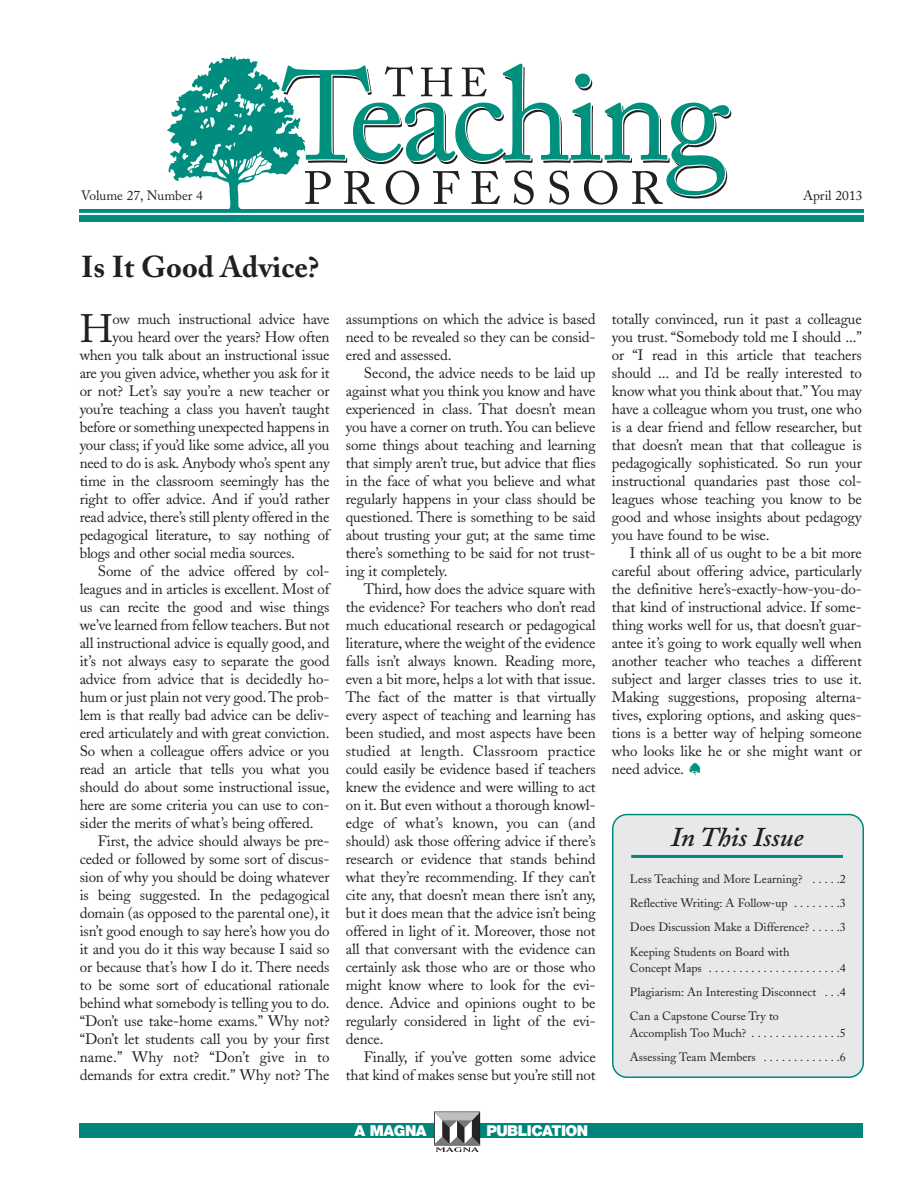
<style>
.page{position:relative;width:918px;height:1188px;background:#fff}
.page>*{position:absolute;margin:0;border:0;box-sizing:border-box;transform-origin:0 0}
.t1{font:39.3px "Adobe Caslon";color:#231f20}
.t2{font:700 30px "Adobe Caslon";color:#231f20}
.t3{font:italic 600 27px "Adobe Caslon";color:#231f20}
.t4{font:15px/18px "Adobe Caslon";letter-spacing:-.01em;color:#231f20;text-align:justify}
.t5{font:15px "Adobe Caslon";letter-spacing:.01em;color:#231f20}
.t6{font:900 15px "Helvetica Neue";letter-spacing:-.035em;color:#fff}
.t7{font:13.5px "Adobe Caslon";color:#231f20}
.t8{font:12px/24px "Adobe Caslon";color:#231f20;text-align:justify}
</style>
<div class="page">
<svg style="left:689px;top:763px;width:12px;height:13px"></svg>
<div style="left:612px;top:814px;width:252px;height:264px;background:#e7e8e9"></div>
<div style="left:80px;top:209px;width:784px;height:13px;background:#008d7f"></div>
<hr style="left:80px;top:213px;width:784px;height:2px;background:#fff">
<svg style="left:167px;top:56px;width:565px;height:153px"></svg>
<hr style="left:631px;top:855px;width:212px;height:3px;background:#00857c">
<div style="left:80px;top:1123px;width:783px;height:15px;background:#00857c"></div>
<div style="left:434px;top:1112px;width:46px;height:34px;border:1px solid #231f20"></div>
<svg style="left:435px;top:1112px;width:44px;height:40px;background:#9b9b9c"></svg>
<p class="t7" style="left:81px;top:190px;width:123px">Volume 27, Number 4</p>
<p class="t7" style="left:803px;top:190px;width:61px">April 2013</p>
<h2 class="t2" style="left:81px;top:255px;width:240px">Is It Good Advice?</h2>
<h1 class="t1" style="left:80px;top:314px;width:35px">H</h1>
<p class="t4" style="left:112px;top:312px;width:219px">ow much instructional advice have</p>
<p class="t4" style="left:112px;top:330px;width:219px">you heard over the years? How often</p>
<p class="t4" style="left:80px;top:348px;width:251px">when you talk about an instructional issue</p>
<p class="t4" style="left:80px;top:366px;width:251px">are you given advice, whether you ask for it</p>
<p class="t4" style="left:80px;top:384px;width:251px">or not? Let’s say you’re a new teacher or</p>
<p class="t4" style="left:80px;top:402px;width:251px">you’re teaching a class you haven’t taught</p>
<p class="t4" style="left:80px;top:420px;width:251px">before or something unexpected happens in</p>
<p class="t4" style="left:80px;top:438px;width:251px">your class; if you’d like some advice, all you</p>
<p class="t4" style="left:80px;top:456px;width:251px">need to do is ask. Anybody who’s spent any</p>
<p class="t4" style="left:80px;top:474px;width:251px">time in the classroom seemingly has the</p>
<p class="t4" style="left:80px;top:492px;width:251px">right to offer advice. And if you’d rather</p>
<p class="t4" style="left:80px;top:510px;width:251px">read advice, there’s still plenty offered in the</p>
<p class="t4" style="left:80px;top:528px;width:251px">pedagogical literature, to say nothing of</p>
<p class="t4" style="left:80px;top:546px;width:217px">blogs and other social media sources.</p>
<p class="t4" style="left:98px;top:564px;width:233px">Some of the advice offered by col-</p>
<p class="t4" style="left:80px;top:582px;width:251px">leagues and in articles is excellent. Most of</p>
<p class="t4" style="left:80px;top:600px;width:251px">us can recite the good and wise things</p>
<p class="t4" style="left:80px;top:618px;width:251px">we’ve learned from fellow teachers. But not</p>
<p class="t4" style="left:80px;top:636px;width:251px">all instructional advice is equally good, and</p>
<p class="t4" style="left:80px;top:654px;width:251px">it’s not always easy to separate the good</p>
<p class="t4" style="left:80px;top:672px;width:251px">advice from advice that is decidedly ho-</p>
<p class="t4" style="left:80px;top:690px;width:251px">hum or just plain not very good.The prob-</p>
<p class="t4" style="left:80px;top:708px;width:251px">lem is that really bad advice can be deliv-</p>
<p class="t4" style="left:80px;top:726px;width:251px">ered articulately and with great conviction.</p>
<p class="t4" style="left:80px;top:744px;width:251px">So when a colleague offers advice or you</p>
<p class="t4" style="left:80px;top:762px;width:251px">read an article that tells you what you</p>
<p class="t4" style="left:80px;top:780px;width:251px">should do about some instructional issue,</p>
<p class="t4" style="left:80px;top:798px;width:251px">here are some criteria you can use to con-</p>
<p class="t4" style="left:80px;top:816px;width:236px">sider the merits of what’s being offered.</p>
<p class="t4" style="left:98px;top:834px;width:233px">First, the advice should always be pre-</p>
<p class="t4" style="left:80px;top:852px;width:251px">ceded or followed by some sort of discus-</p>
<p class="t4" style="left:80px;top:870px;width:251px">sion of why you should be doing whatever</p>
<p class="t4" style="left:80px;top:888px;width:251px">is being suggested. In the pedagogical</p>
<p class="t4" style="left:80px;top:906px;width:251px">domain (as opposed to the parental one), it</p>
<p class="t4" style="left:80px;top:924px;width:251px">isn’t good enough to say here’s how you do</p>
<p class="t4" style="left:80px;top:942px;width:251px">it and you do it this way because I said so</p>
<p class="t4" style="left:80px;top:960px;width:251px">or because that’s how I do it. There needs</p>
<p class="t4" style="left:80px;top:978px;width:251px">to be some sort of educational rationale</p>
<p class="t4" style="left:80px;top:996px;width:251px">behind what somebody is telling you to do.</p>
<p class="t4" style="left:80px;top:1014px;width:251px">“Don’t use take-home exams.” Why not?</p>
<p class="t4" style="left:80px;top:1032px;width:251px">“Don’t let students call you by your first</p>
<p class="t5" style="left:80px;top:1051px;width:251px">name.” Why not? “Don’t give in to</p>
<p class="t4" style="left:80px;top:1068px;width:251px">demands for extra credit.” Why not? The</p>
<p class="t4" style="left:346px;top:312px;width:251px">assumptions on which the advice is based need to be revealed so they can be consid&shy;ered and assessed.</p>
<p class="t4" style="left:346px;top:366px;width:251px;text-indent:18px">Second, the advice needs to be laid up against what you think you know and have experienced in class. That doesn’t mean you have a corner on truth. You can believe some things about teaching and learning that simply aren’t true, but advice that flies in the face of what you believe and what regularly happens in your class should be questioned. There is something to be said about trusting your gut; at the same time there’s something to be said for not trust&shy;ing it completely.</p>
<p class="t4" style="left:346px;top:582px;width:251px;text-indent:18px">Third, how does the advice square with the evidence? For teachers who don’t read much educational research or pedagogical literature, where the weight of the evidence falls isn’t always known. Reading more, even a bit more, helps a lot with that issue.<br>The fact of the matter is that virtually every aspect of teaching and learning has been studied, and most aspects have been studied at length. Classroom practice could easily be evidence based if teachers knew the evidence and were willing to act on it. But even without a thorough knowl&shy;edge of what’s known, you can (and should) ask those offering advice if there’s research or evidence that stands behind what they’re recommending. If they can’t cite any, that doesn’t mean there isn’t any, but it does mean that the advice isn’t being offered in light of it. Moreover, those not all that conversant with the evidence can certainly ask those who are or those who might know where to look for the evi&shy;dence. Advice and opinions ought to be regularly considered in light of the evi&shy;dence.</p>
<p class="t4" style="left:346px;top:1050px;width:251px;text-align:right">Finally, if you’ve gotten some advice that kind of makes sense but you’re still not</p>
<p class="t4" style="left:612px;top:312px;width:251px">totally convinced, run it past a colleague you trust. “Somebody told me I should ...” or “I read in this article that teachers should ... and I’d be really interested to know what you think about that.” You may have a colleague whom you trust, one who is a dear friend and fellow researcher, but that doesn’t mean that that colleague is pedagogically sophisticated. So run your instructional quandaries past those col&shy;leagues whose teaching you know to be good and whose insights about pedagogy you have found to be wise.</p>
<p class="t4" style="left:612px;top:546px;width:251px;text-indent:18px">I think all of us ought to be a bit more careful about offering advice, particularly the definitive here’s-exactly-how-you-do&shy;that kind of instructional advice. If some&shy;thing works well for us, that doesn’t guar&shy;antee it’s going to work equally well when another teacher who teaches a different subject and larger classes tries to use it.<br>Making suggestions, proposing alterna&shy;tives, exploring options, and asking ques&shy;tions is a better way of helping someone who looks like he or she might want or need advice.</p>
<h3 class="t3" style="left:671px;top:828px;width:134px">In This Issue</h3>
<p class="t8" style="left:630px;top:869px;width:218px">Less Teaching and More Learning? . . . . .2<br>Reflective Writing: A Follow-up . . . . . . . .3<br>Does Discussion Make a Difference? . . . . .3<br>Keeping Students on Board with</p>
<p class="t8" style="left:630px;top:957px;width:218px">Concept Maps . . . . . . . . . . . . . . . . . . . . . .4<br>Plagiarism: An Interesting Disconnect . . .4<br>Can a Capstone Course Try to</p>
<p class="t8" style="left:630px;top:1022px;width:218px">Accomplish Too Much? . . . . . . . . . . . . . . .5<br>Assessing Team Members . . . . . . . . . . . . .6</p>
<p class="t6" style="left:355px;top:1125px;width:74px">A MAGNA</p>
<p class="t6" style="left:486px;top:1125px;width:104px">PUBLICATION</p>
</div>
